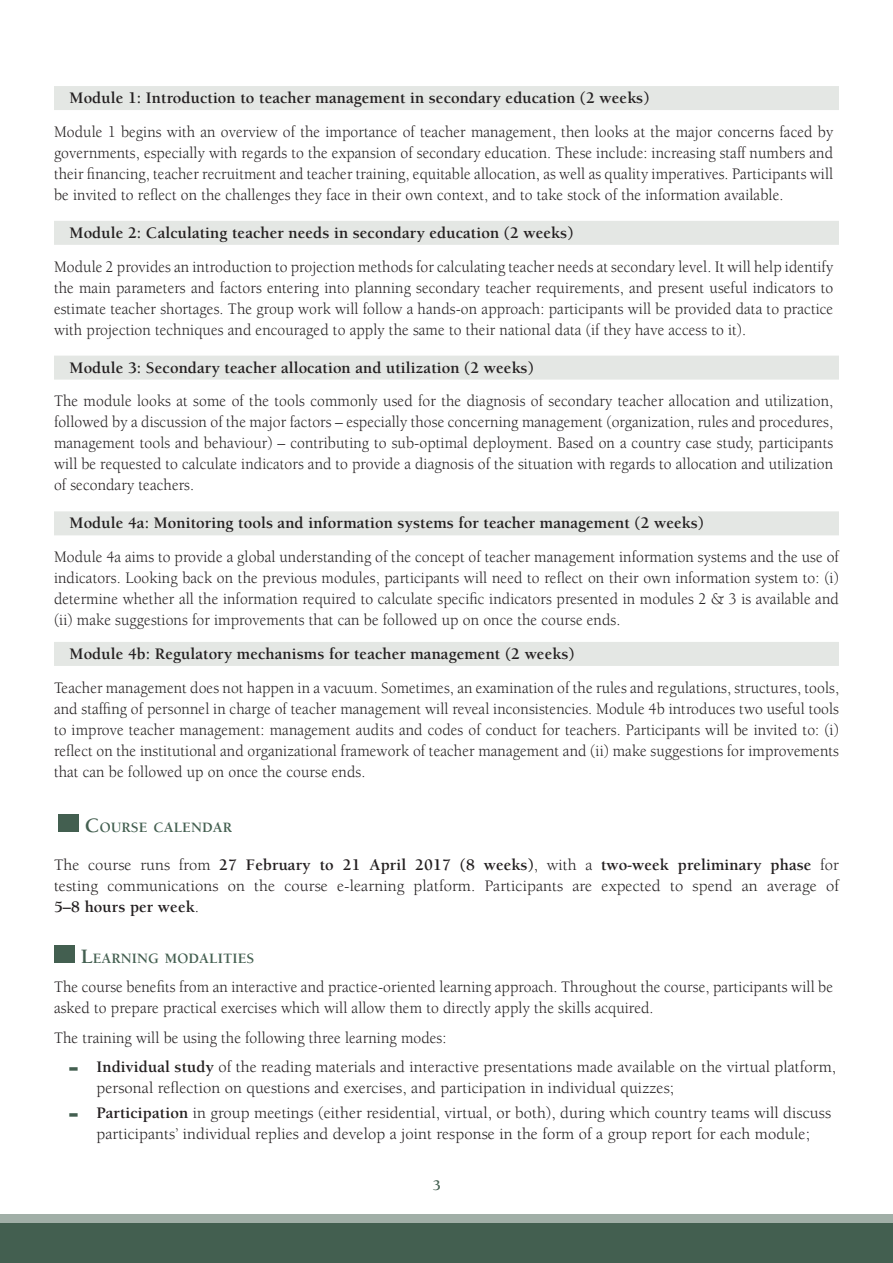
<style>
.page{position:relative;width:893px;height:1263px;background:#fff}
.page>*{position:absolute;margin:0;border:0;box-sizing:border-box;transform-origin:0 0}
.t1{font:66px "Berkeley Std";color:#435f50;scale:.25 1}
.Title_1{font:16.5px/21px "Berkeley Std";letter-spacing:.005em;color:#231f20;text-align:justify;scale:.95 1}
.Title_1-2{font:16.5px/21px "Berkeley Std";letter-spacing:.005em;color:#231f20}
.Bullets{font:700 16.5px "Berkeley Std";letter-spacing:.005em;color:#231f20}
.Bullets-2{font:16.5px/21px "Berkeley Std";letter-spacing:.005em;color:#231f20;text-align:justify}
.t2{font:700 15px "Berkeley Std";color:#435f50}
.Bullets-3{font:700 14.7px "Berkeley Std";letter-spacing:.005em;color:#435f50}
.Title_1-3{font:700 14.7px "Berkeley Std";letter-spacing:.005em;color:#435f50}
.s1{font-size:21px}
.s2{font-weight:700}
</style>
<div class="page">
<div style="left:54px;top:86px;width:785px;height:24px;background:#e4e7e4"></div>
<div style="left:54px;top:221px;width:785px;height:24px;background:#e4e7e4"></div>
<div style="left:54px;top:356px;width:785px;height:24px;background:#e4e7e4"></div>
<div style="left:54px;top:511px;width:785px;height:24px;background:#e4e7e4"></div>
<div style="left:54px;top:642px;width:785px;height:24px;background:#e4e7e4"></div>
<div style="left:58px;top:814px;width:21px;height:18px;background:#435f50"></div>
<div style="left:54px;top:945px;width:21px;height:17px;background:#435f50"></div>
<svg style="left:0;top:1214px;width:893px;height:49px;background:#546d5f"></svg>
<p class="Bullets" style="left:70px;top:89px;width:581px">Module 1: Introduction to teacher management in secondary education (2 weeks)</p>
<p class="Title_1" style="left:54px;top:121px;width:822px">Module 1 begins with an overview of the importance of teacher management, then looks at the major concerns faced by governments, especially with regards to the expansion of secondary education. These include: increasing staff numbers and their financing, teacher recruitment and teacher training, equitable allocation, as well as quality imperatives. Participants will be invited to reflect on the challenges they face in their own context, and to take stock of the information available.</p>
<p class="Bullets" style="left:70px;top:224px;width:505px">Module 2: Calculating teacher needs in secondary education (2 weeks)</p>
<p class="Title_1" style="left:54px;top:256px;width:822px">Module 2 provides an introduction to projection methods for calculating teacher needs at secondary level. It will help identify the main parameters and factors entering into planning secondary teacher requirements, and present useful indicators to estimate teacher shortages. The group work will follow a hands-on approach: participants will be provided data to practice with projection techniques and encouraged to apply the same to their national data (if they have access to it).</p>
<p class="Bullets" style="left:70px;top:359px;width:466px">Module 3: Secondary teacher allocation and utilization (2 weeks)</p>
<p class="Title_1" style="left:54px;top:391px;width:822px">The module looks at some of the tools commonly used for the diagnosis of secondary teacher allocation and utilization, followed by a discussion of the major factors – especially those concerning management (organization, rules and procedures, management tools and behaviour) – contributing to sub-optimal deployment. Based on a country case study, participants will be requested to calculate indicators and to provide a diagnosis of the situation with regards to allocation and utilization of secondary teachers.</p>
<p class="Bullets" style="left:70px;top:514px;width:636px">Module 4a: Monitoring tools and information systems for teacher management (2 weeks)</p>
<p class="Title_1" style="left:54px;top:547px;width:828px">Module 4a aims to provide a global understanding of the concept of teacher management information systems and the use of indicators. Looking back on the previous modules, participants will need to reflect on their own information system to: (i) determine whether all the information required to calculate specific indicators presented in modules 2 &amp; 3 is available and (ii) make suggestions for improvements that can be followed up on once the course ends.</p>
<p class="Bullets" style="left:70px;top:645px;width:507px">Module 4b: Regulatory mechanisms for teacher management (2 weeks)</p>
<p class="Title_1" style="left:54px;top:677px;width:828px">Teacher management does not happen in a vacuum. Sometimes, an examination of the rules and regulations, structures, tools, and staffing of personnel in charge of teacher management will reveal inconsistencies. Module 4b introduces two useful tools to improve teacher management: management audits and codes of conduct for teachers. Participants will be invited to: (i) reflect on the institutional and organizational framework of teacher management and (ii) make suggestions for improvements that can be followed up on once the course ends.</p>
<p class="Title_1-3" style="left:85px;top:819px;width:149px"><span class="s1">C</span> OURSE CALENDAR</p>
<p class="Bullets-2" style="left:54px;top:854px;width:786px">The course runs from <span class="s2">27 February to 21 April 2017 (8 weeks)</span>, with a <span class="s2">two-week preliminary phase</span> for testing communications on the course e-learning platform. Participants are expected to spend an average of <span class="s2">5–8 hours per week</span>.</p>
<p class="Bullets-3" style="left:81px;top:950px;width:175px"><span class="s1">L</span>EARNING MODALITIES</p>
<p class="Title_1" style="left:54px;top:976px;width:822px">The course benefits from an interactive and practice-oriented learning approach. Throughout the course, participants will be asked to prepare practical exercises which will allow them to directly apply the skills acquired.</p>
<p class="Title_1" style="left:54px;top:1027px;width:415px">The training will be using the following three learning modes:</p>
<p class="t1" style="left:70px;top:1026px;width:34px">–</p>
<p class="Title_1-2" style="left:97px;top:1057px;width:741px"><span class="s2">Individual study</span> of the reading materials and interactive presentations made available on the virtual platform, personal reflection on questions and exercises, and participation in individual quizzes;</p>
<p class="t1" style="left:70px;top:1073px;width:34px">–</p>
<p class="Title_1-2" style="left:97px;top:1103px;width:736px"><span class="s2">Participation</span> in group meetings (either residential, virtual, or both), during which country teams will discuss participants’ individual replies and develop a joint response in the form of a group report for each module;</p>
<p class="t2" style="left:433px;top:1177px;width:10px">3</p>
</div>
